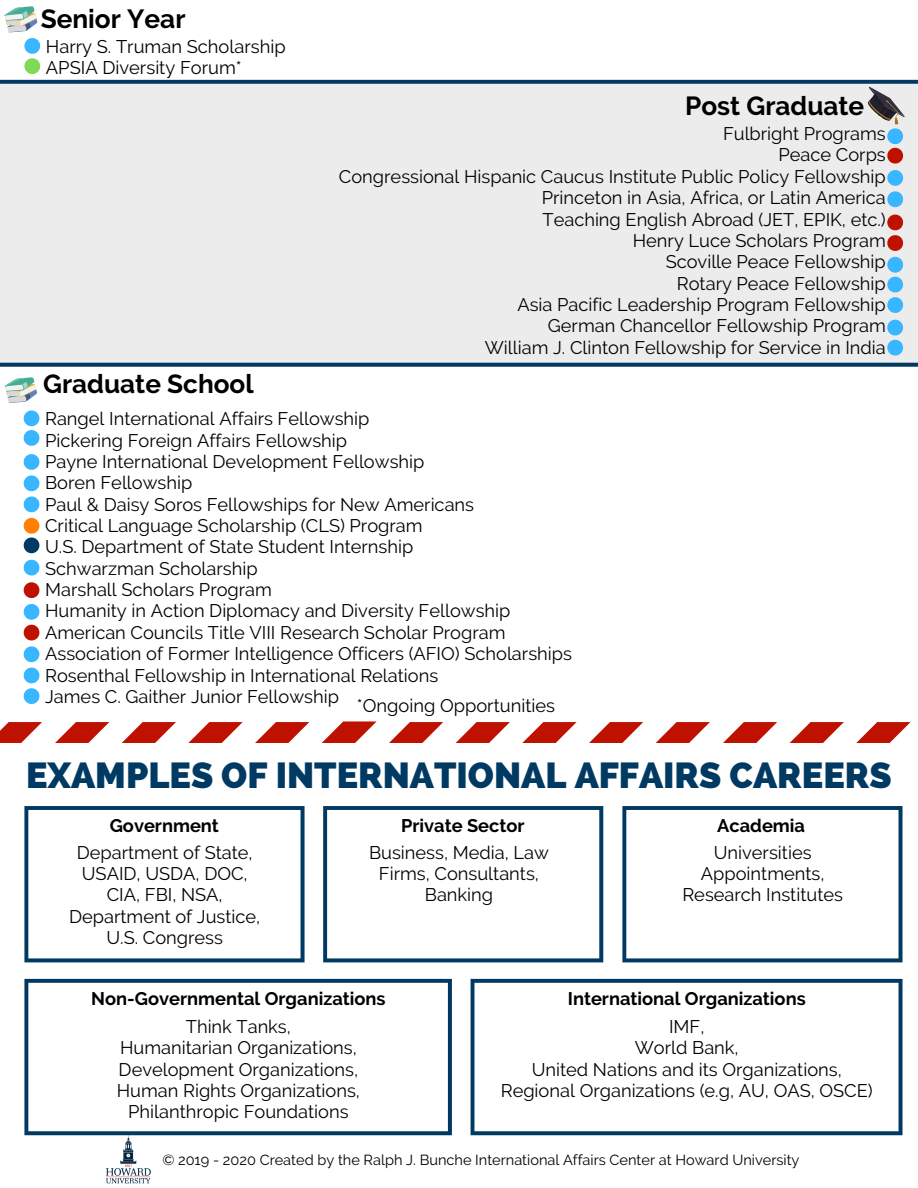
<style>
.page{position:relative;width:918px;height:1188px;background:#fff}
.page>*{position:absolute;margin:0;border:0;box-sizing:border-box;transform-origin:0 0}
.t1{font:800 36px "Raleway";color:#003a63}
.t2{font:700 26.25px "Raleway";color:#000}
.t3{font:700 26.1px "Raleway";color:#000}
.t4{font:18.3px/21.3px "Raleway";color:#000;text-align:center}
.t5{font:700 18.3px "Raleway";color:#000}
.t6{font:14.55px "Raleway";color:#000}
</style>
<div class="page">
<div style="left:0;top:80px;width:918px;height:287px;background:#ececec"></div>
<svg style="left:887px;top:170px;width:16px;height:37px"></svg>
<svg style="left:887px;top:215px;width:16px;height:36px"></svg>
<svg style="left:887px;top:257px;width:16px;height:56px"></svg>
<svg style="left:887px;top:320px;width:16px;height:36px"></svg>
<svg style="left:867px;top:87px;width:38px;height:77px;background:#b8b3b7"></svg>
<svg style="left:24px;top:454px;width:15px;height:37px"></svg>
<svg style="left:24px;top:497px;width:15px;height:15px"></svg>
<svg style="left:24px;top:518px;width:15px;height:35px"></svg>
<svg style="left:24px;top:560px;width:15px;height:16px"></svg>
<svg style="left:24px;top:582px;width:15px;height:16px"></svg>
<svg style="left:24px;top:604px;width:15px;height:36px"></svg>
<svg style="left:4px;top:377px;width:36px;height:69px"></svg>
<svg style="left:24px;top:646px;width:15px;height:16px"></svg>
<svg style="left:24px;top:668px;width:15px;height:36px"></svg>
<svg style="left:0;top:721px;width:911px;height:22px"></svg>
<svg style="left:24px;top:806px;width:281px;height:156px"></svg>
<svg style="left:24px;top:979px;width:428px;height:156px"></svg>
<svg style="left:471px;top:979px;width:432px;height:156px"></svg>
<svg style="left:323px;top:806px;width:280px;height:156px"></svg>
<svg style="left:622px;top:806px;width:281px;height:156px"></svg>
<img style="left:106px;top:1134px;width:48px;height:50px">
<svg style="left:4px;top:6px;width:36px;height:68px"></svg>
<h2 class="t2" style="left:41px;top:4px;width:146px">Senior Year</h2>
<p class="t4" style="left:46px;top:36px;width:241px;text-align:left">Harry S. Truman Scholarship<br>APSIA Diversity Forum*</p>
<h3 class="t3" style="left:43px;top:369px;width:212px">Graduate School</h3>
<h3 class="t3" style="left:685px;top:90px;width:181px">Post Graduate</h3>
<p class="t4" style="left:339px;top:123px;width:548px;text-align:right">Fulbright Programs<br>Peace Corps<br>Congressional Hispanic Caucus Institute Public Policy Fellowship Princeton in Asia, Africa, or Latin America<br>Teaching English Abroad (JET, EPIK, etc.)<br>Henry Luce Scholars Program<br>Scoville Peace Fellowship<br>Rotary Peace Fellowship<br>Asia Pacific Leadership Program Fellowship<br>German Chancellor Fellowship Program<br>William J. Clinton Fellowship for Service in India</p>
<p class="t4" style="left:45px;top:408px;width:528px;text-align:left">Rangel International Affairs Fellowship<br>Pickering Foreign Affairs Fellowship<br>Payne International Development Fellowship<br>Boren Fellowship<br>Paul &amp; Daisy Soros Fellowships for New Americans<br>Critical Language Scholarship (CLS) Program<br>U.S. Department of State Student Internship<br>Schwarzman Scholarship<br>Marshall Scholars Program<br>Humanity in Action Diplomacy and Diversity Fellowship American Councils Title VIII Research Scholar Program Association of Former Intelligence Officers (AFIO) Scholarships Rosenthal Fellowship in International Relations<br>James C. Gaither Junior Fellowship</p>
<p class="t4" style="left:357px;top:695px;width:200px">*Ongoing Opportunities</p>
<h1 class="t1" style="left:26px;top:754px;width:867px">EXAMPLES OF INTERNATIONAL AFFAIRS CAREERS</h1>
<p class="t5" style="left:110px;top:814px;width:111px">Government</p>
<p class="t5" style="left:401px;top:814px;width:125px">Private Sector</p>
<p class="t5" style="left:717px;top:814px;width:89px">Academia</p>
<p class="t4" style="left:69px;top:842px;width:193px">Department of State,<br>USAID, USDA, DOC,<br>CIA, FBI, NSA,<br>Department of Justice,<br>U.S. Congress</p>
<p class="t4" style="left:369px;top:842px;width:181px">Business, Media, Law<br>Firms, Consultants,<br>Banking</p>
<p class="t4" style="left:682px;top:842px;width:162px">Universities<br>Appointments,<br>Research Institutes</p>
<p class="t5" style="left:91px;top:988px;width:296px">Non-Governmental Organizations</p>
<p class="t5" style="left:568px;top:988px;width:239px">International Organizations</p>
<p class="t4" style="left:117px;top:1016px;width:245px">Think Tanks,<br>Humanitarian Organizations,<br>Development Organizations,<br>Human Rights Organizations,<br>Philanthropic Foundations</p>
<p class="t4" style="left:501px;top:1016px;width:374px">IMF,<br>World Bank,<br>United Nations and its Organizations,<br>Regional Organizations (e.g, AU, OAS, OSCE)</p>
<p class="t6" style="left:162px;top:1151px;width:639px">© 2019 - 2020 Created by the Ralph J. Bunche International Affairs Center at Howard University</p>
</div>
